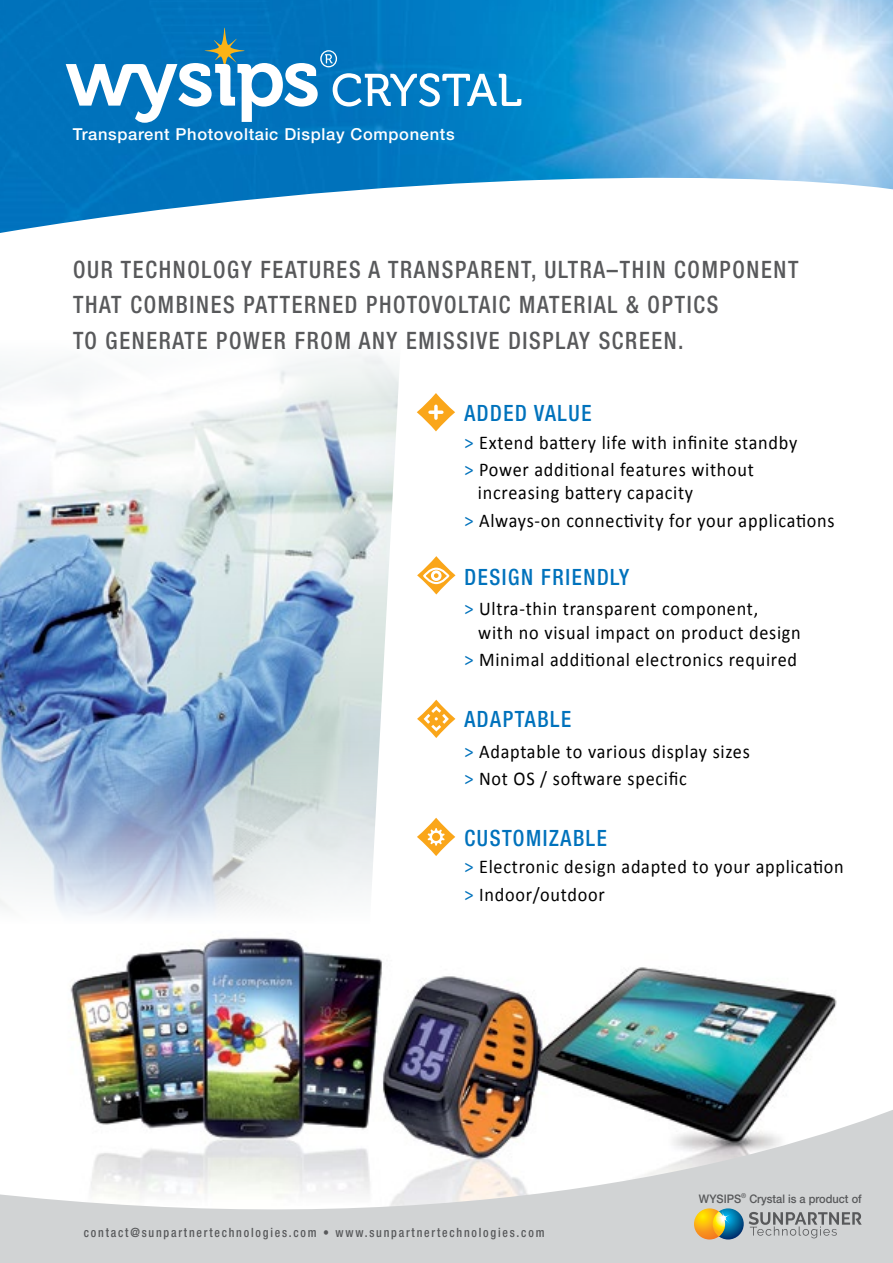
<style>
.page{position:relative;width:893px;height:1263px;background:#fff}
.page>*{position:absolute;margin:0;border:0;box-sizing:border-box;transform-origin:0 0}
.t1{font:500 condensed 24px/35.4px "Helvetica Neue LT Pro";letter-spacing:.075em;color:#58595b;scale:.93 1}
.t2{font:500 condensed 22.5px "Helvetica Neue LT Pro";letter-spacing:.075em;color:#0072bc;scale:.93 1}
.t3{font:19.5px/27.6px "Calibri";letter-spacing:.04em;color:#000;scale:.93 1}
.t4{font:500 16.5px "Helvetica Neue LT Pro";letter-spacing:.04em;color:#fff}
.t5{font:500 condensed 12.75px "Helvetica Neue LT Pro";letter-spacing:.15em;color:#58595b;scale:.93 1}
.t6{font:500 11.85px "Helvetica Neue LT Pro";color:#58595b;scale:.93 1}
.s1{color:#0072bc}
</style>
<div class="page">
<img style="left:0;top:0;width:893px;height:165px">
<svg style="left:0;top:165px;width:893px;height:68px"></svg>
<svg style="left:66px;top:27px;width:455px;height:96px"></svg>
<img style="left:0;top:493px;width:353px;height:245px">
<svg style="left:0;top:738px;width:353px;height:178px;background:#b9cadd"></svg>
<svg style="left:0;top:355px;width:353px;height:138px"></svg>
<svg style="left:353px;top:354px;width:103px;height:539px"></svg>
<img style="left:70px;top:937px;width:767px;height:164px">
<svg style="left:0;top:1101px;width:893px;height:162px;fill:#d1d3d4"></svg>
<svg style="left:713px;top:1208px;width:31px;height:31px"></svg>
<svg style="left:694px;top:1208px;width:31px;height:31px"></svg>
<svg style="left:749px;top:1212px;width:113px;height:26px;background:#aeb0b1"></svg>
<svg style="left:713px;top:1210px;width:18px;height:26px"></svg>
<svg style="left:417px;top:393px;width:38px;height:38px"></svg>
<svg style="left:434px;top:406px;width:4px;height:12px"></svg>
<svg style="left:430px;top:410px;width:12px;height:4px"></svg>
<svg style="left:417px;top:700px;width:38px;height:38px"></svg>
<svg style="left:422px;top:704px;width:29px;height:29px"></svg>
<svg style="left:417px;top:818px;width:38px;height:38px"></svg>
<svg style="left:428px;top:828px;width:17px;height:18px"></svg>
<svg style="left:417px;top:556px;width:38px;height:38px"></svg>
<div style="left:431px;top:570px;width:11px;height:11px;background:#fff;border-radius:50%"></div>
<svg style="left:434px;top:573px;width:5px;height:5px"></svg>
<div style="left:423px;top:568px;width:26px;height:16px;border:2px solid #fff;border-radius:50%"></div>
<p class="t4" style="left:73px;top:124px;width:383px">Transparent Photovoltaic Display Components</p>
<p class="t1" style="left:73px;top:251px;width:782px">OUR TECHNOLOGY FEATURES A TRANSPARENT, ULTRA–THIN COMPONENT<br>THAT COMBINES PATTERNED PHOTOVOLTAIC MATERIAL &amp; OPTICS<br>TO GENERATE POWER FROM ANY EMISSIVE DISPLAY SCREEN.</p>
<p class="t2" style="left:464px;top:399px;width:138px">ADDED VALUE</p>
<p class="t3" style="left:464px;top:428px;width:359px"><span class="s1">&gt;</span> Extend battery life with infinite standby <span class="s1">&gt;</span> Power additional features without</p>
<p class="t3" style="left:464px;top:479px;width:399px;text-indent:13px">increasing battery capacity<br><span class="s1">&gt;</span> Always-on connectivity for your applications</p>
<p class="t2" style="left:464px;top:563px;width:179px">DESIGN FRIENDLY</p>
<p class="t3" style="left:478px;top:597px;width:348px;line-height:23.4px;text-indent:-14px"><span class="s1">&gt;</span> Ultra-thin transparent component,<br>with no visual impact on product design</p>
<p class="t3" style="left:464px;top:646px;width:359px"><span class="s1">&gt;</span> Minimal additional electronics required</p>
<p class="t2" style="left:464px;top:705px;width:116px">ADAPTABLE</p>
<p class="t3" style="left:464px;top:737px;width:308px"><span class="s1">&gt;</span> Adaptable to various display sizes <span class="s1">&gt;</span> Not OS / software specific</p>
<p class="t2" style="left:464px;top:824px;width:155px">CUSTOMIZABLE</p>
<p class="t3" style="left:464px;top:853px;width:409px"><span class="s1">&gt;</span> Electronic design adapted to your application <span class="s1">&gt;</span> Indoor/outdoor</p>
<p class="t5" style="left:84px;top:1224px;width:497px">contact@sunpartnertechnologies.com • www.sunpartnertechnologies.com</p>
<p class="t6" style="left:699px;top:1192px;width:176px">WYSIPS<sup>®</sup> Crystal is a product of</p>
</div>
